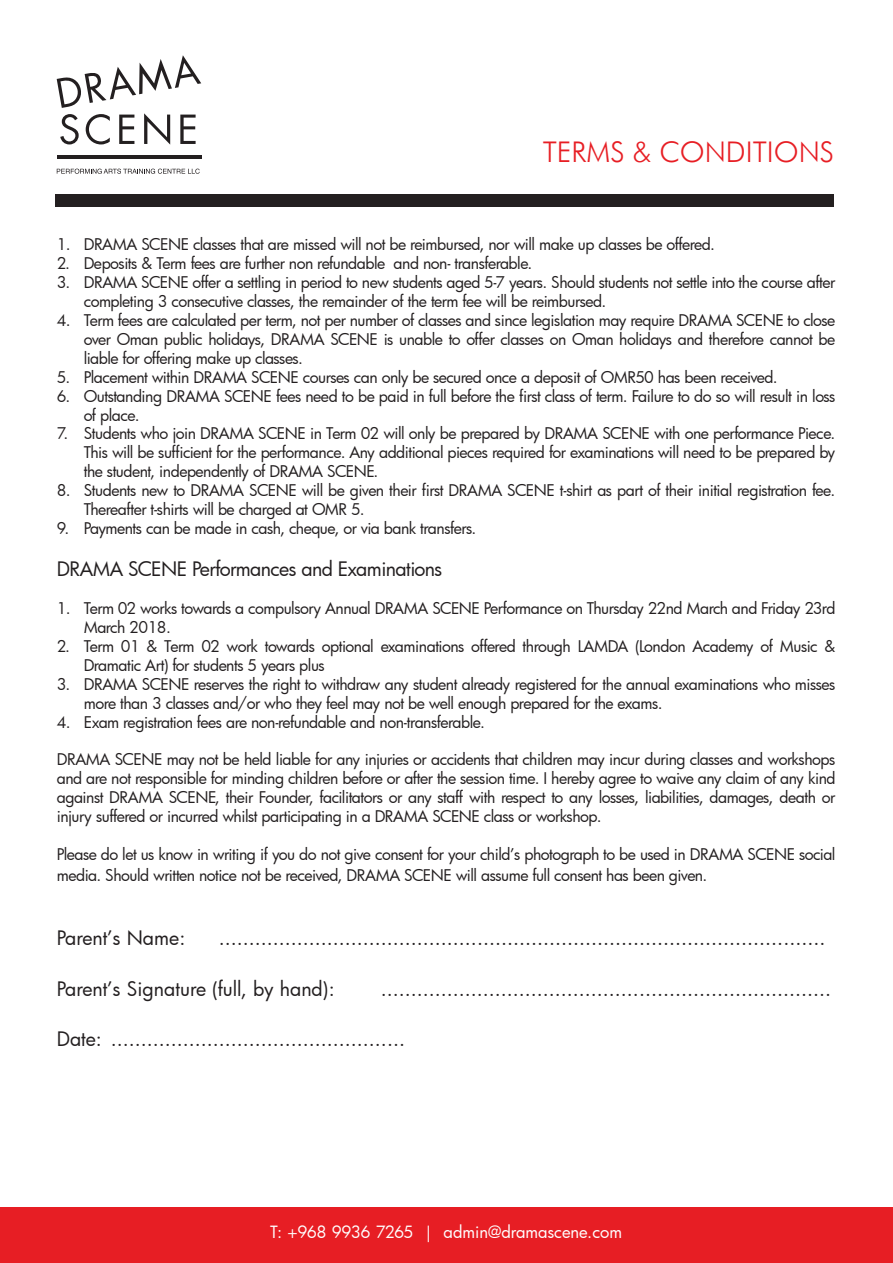
<style>
.page{position:relative;width:893px;height:1263px;background:#fff}
.page>*{position:absolute;margin:0;border:0;box-sizing:border-box;transform-origin:0 0}
.t1{font:300 28.5px "Futura BT";color:#e71e24}
.t2{font:19.5px "Futura";letter-spacing:-.03em;color:#231f20}
.t3{font:19.5px "Futura";color:#231f20}
.t4{font:16.5px "Futura";letter-spacing:-.005em;color:#fff}
.t5{font:15.75px/18.9px "Futura";letter-spacing:-.03em;color:#231f20}
</style>
<div class="page">
<svg style="left:57px;top:169px;width:143px;height:5px"></svg>
<svg style="left:57px;top:55px;width:144px;height:90px"></svg>
<hr style="left:57px;top:155px;width:144px;height:4px;background:#231f20">
<div style="left:55px;top:194px;width:778px;height:13px;background:#231f20"></div>
<div style="left:0;top:1207px;width:893px;height:56px;background:#e71e24"></div>
<h1 class="t1" style="left:543px;top:135px;width:293px">TERMS &amp; CONDITIONS</h1>
<p class="t5" style="left:57px;top:235px;width:660px">1. DRAMA SCENE classes that are missed will not be reimbursed, nor will make up classes be offered.</p>
<p class="t5" style="left:57px;top:254px;width:477px">2. Deposits &amp; Term fees are further non refundable and non- transferable.</p>
<p class="t5" style="left:84px;top:273px;width:753px;text-indent:-27px">3. DRAMA SCENE offer a settling in period to new students aged 5-7 years. Should students not settle into the course after completing 3 consecutive classes, the remainder of the term fee will be reimbursed.</p>
<p class="t5" style="left:84px;top:310px;width:753px;text-align:justify;text-indent:-27px">4. Term fees are calculated per term, not per number of classes and since legislation may require DRAMA SCENE to close over Oman public holidays, DRAMA SCENE is unable to offer classes on Oman holidays and therefore cannot be liable for offering make up classes.</p>
<p class="t5" style="left:57px;top:367px;width:722px">5. Placement within DRAMA SCENE courses can only be secured once a deposit of OMR50 has been received.</p>
<p class="t5" style="left:84px;top:386px;width:753px;text-indent:-27px">6. Outstanding DRAMA SCENE fees need to be paid in full before the first class of term. Failure to do so will result in loss of place.</p>
<p class="t5" style="left:84px;top:424px;width:753px;text-align:justify;text-indent:-27px">7. Students who join DRAMA SCENE in Term 02 will only be prepared by DRAMA SCENE with one performance Piece.<br>This will be sufficient for the performance. Any additional pieces required for examinations will need to be prepared by the student, independently of DRAMA SCENE.</p>
<p class="t5" style="left:84px;top:481px;width:753px;text-indent:-27px">8. Students new to DRAMA SCENE will be given their first DRAMA SCENE t-shirt as part of their initial registration fee.<br>Thereafter t-shirts will be charged at OMR 5.</p>
<p class="t5" style="left:57px;top:518px;width:421px">9. Payments can be made in cash, cheque, or via bank transfers.</p>
<p class="t2" style="left:57px;top:556px;width:387px">DRAMA SCENE Performances and Examinations</p>
<p class="t5" style="left:84px;top:598px;width:753px;text-indent:-27px">1. Term 02 works towards a compulsory Annual DRAMA SCENE Performance on Thursday 22nd March and Friday 23rd<br>March 2018.</p>
<p class="t5" style="left:84px;top:636px;width:753px;text-indent:-27px">2. Term 01 &amp; Term 02 work towards optional examinations offered through LAMDA (London Academy of Music &amp;<br>Dramatic Art) for students 5 years plus</p>
<p class="t5" style="left:84px;top:674px;width:753px;text-indent:-27px">3. DRAMA SCENE reserves the right to withdraw any student already registered for the annual examinations who misses more than 3 classes and/or who they feel may not be well enough prepared for the exams.</p>
<p class="t5" style="left:57px;top:712px;width:430px">4. Exam registration fees are non-refundable and non-transferable.</p>
<p class="t5" style="left:57px;top:750px;width:780px;text-align:justify">DRAMA SCENE may not be held liable for any injuries or accidents that children may incur during classes and workshops and are not responsible for minding children before or after the session time. I hereby agree to waive any claim of any kind against DRAMA SCENE, their Founder, facilitators or any staff with respect to any losses, liabilities, damages, death or injury suffered or incurred whilst participating in a DRAMA SCENE class or workshop.</p>
<p class="t5" style="left:57px;top:843px;width:780px;line-height:20.7px">Please do let us know in writing if you do not give consent for your child’s photograph to be used in DRAMA SCENE social media. Should written notice not be received, DRAMA SCENE will assume full consent has been given.</p>
<p class="t3" style="left:57px;top:925px;width:130px">Parent’s Name:</p>
<p class="t2" style="left:219px;top:925px;width:608px">.....................................................................................................</p>
<p class="t3" style="left:57px;top:975px;width:280px">Parent’s Signature (full, by hand):</p>
<p class="t2" style="left:381px;top:975px;width:452px">...........................................................................</p>
<p class="t2" style="left:57px;top:1026px;width:350px">Date: .................................................</p>
<p class="t4" style="left:270px;top:1221px;width:353px">T: +968 9936 7265 | admin@dramascene.com</p>
</div>
